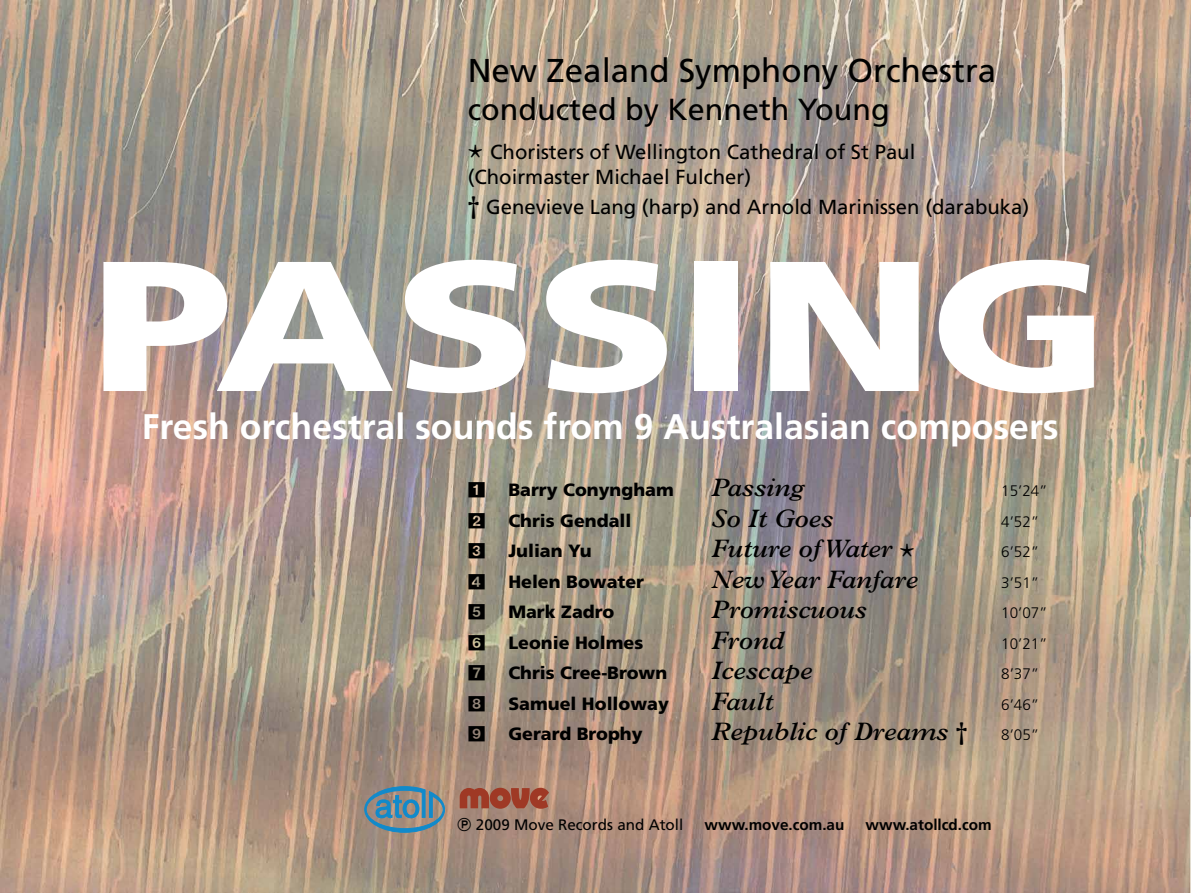
<style>
.page{position:relative;width:1191px;height:893px;background:#fff}
.page>*{position:absolute;margin:0;border:0;box-sizing:border-box;transform-origin:0 0}
.t1{font:900 184.95px "Frutiger";color:#fff;scale:1.25 1}
.t2{font:700 35.55px "Frutiger";color:#fff}
.t3{font:33px "Frutiger";color:#000}
.t4{font:30.45px "Frutiger";color:#000}
.t5{font:italic 600 25.35px "Plantin";color:#000}
.t6{font:20.25px/25.3px "Frutiger";color:#000}
.t7{font:900 17.85px "Frutiger";color:#000}
.t8{font:17.85px "Format Pi One S Si";color:#000}
.t9{font:300 15.3px "Frutiger";color:#000}
.t10{font:700 15.3px "Frutiger";color:#000}
.t11{font:15.3px "Frutiger";color:#000}
.s1{font-family:"Plantin";font-weight:600;font-size:30.45px}
.s2{font-family:"Plantin";font-weight:600;font-size:25.35px}
.s3{font-style:normal;font-size:30.45px}
.s4{font-style:normal}
.s5{font-family:"Format Pi Two S Si"}
</style>
<div class="page">
<img style="left:0;top:0;width:1191px;height:893px">
<svg style="left:364px;top:786px;width:81px;height:46px;background:#708b98"></svg>
<svg style="left:460px;top:788px;width:89px;height:21px;background:#a14f3b"></svg>
<h3 class="t3" style="left:468px;top:51px;width:530px">New Zealand Symphony Orchestra</h3>
<h3 class="t4" style="left:468px;top:92px;width:423px">conducted by Kenneth Young</h3>
<p class="t6" style="left:468px;top:139px;width:449px"><span class="s1">*</span> Choristers of Wellington Cathedral of St Paul (Choirmaster Michael Fulcher)</p>
<p class="t6" style="left:468px;top:195px;width:563px"><span class="s2">†</span> Genevieve Lang (harp) and Arnold Marinissen (darabuka)</p>
<h1 class="t1" style="left:91px;top:215px;width:816px">PASSING</h1>
<h2 class="t2" style="left:142px;top:406px;width:918px">Fresh orchestral sounds from 9 Australasian composers</h2>
<p class="t8" style="left:468px;top:482px;width:19px">1</p>
<p class="t7" style="left:508px;top:479px;width:167px">Barry Conyngham</p>
<p class="t5" style="left:711px;top:473px;width:94px">Passing</p>
<p class="t9" style="left:1001px;top:482px;width:48px">15’24”</p>
<p class="t8" style="left:468px;top:513px;width:19px">2</p>
<p class="t7" style="left:508px;top:510px;width:125px">Chris Gendall</p>
<p class="t5" style="left:711px;top:504px;width:123px">So It Goes</p>
<p class="t9" style="left:1001px;top:513px;width:40px">4’52”</p>
<p class="t8" style="left:468px;top:543px;width:19px">3</p>
<p class="t7" style="left:508px;top:540px;width:85px">Julian Yu</p>
<p class="t5" style="left:711px;top:534px;width:205px">Future of Water <span class="s3">*</span></p>
<p class="t9" style="left:1001px;top:543px;width:40px">6’52”</p>
<p class="t8" style="left:468px;top:573px;width:19px">4</p>
<p class="t7" style="left:508px;top:571px;width:137px">Helen Bowater</p>
<p class="t5" style="left:711px;top:565px;width:208px">New Year Fanfare</p>
<p class="t9" style="left:1001px;top:574px;width:40px">3’51”</p>
<p class="t8" style="left:468px;top:604px;width:19px">5</p>
<p class="t7" style="left:508px;top:601px;width:107px">Mark Zadro</p>
<p class="t5" style="left:711px;top:595px;width:157px">Promiscuous</p>
<p class="t9" style="left:1001px;top:604px;width:48px">10’07”</p>
<p class="t8" style="left:468px;top:634px;width:19px">6</p>
<p class="t7" style="left:508px;top:632px;width:136px">Leonie Holmes</p>
<p class="t5" style="left:711px;top:626px;width:74px">Frond</p>
<p class="t9" style="left:1001px;top:635px;width:48px">10’21”</p>
<p class="t8" style="left:468px;top:665px;width:19px">7</p>
<p class="t7" style="left:508px;top:662px;width:160px">Chris Cree-Brown</p>
<p class="t5" style="left:711px;top:656px;width:102px">Icescape</p>
<p class="t9" style="left:1001px;top:665px;width:40px">8’37”</p>
<p class="t8" style="left:468px;top:695px;width:19px">8</p>
<p class="t7" style="left:508px;top:693px;width:162px">Samuel Holloway</p>
<p class="t5" style="left:711px;top:687px;width:63px">Fault</p>
<p class="t9" style="left:1001px;top:696px;width:40px">6’46”</p>
<p class="t8" style="left:468px;top:726px;width:19px">9</p>
<p class="t7" style="left:508px;top:723px;width:136px">Gerard Brophy</p>
<p class="t5" style="left:711px;top:717px;width:257px">Republic of Dreams <span class="s4">†</span></p>
<p class="t9" style="left:1001px;top:726px;width:40px">8’05”</p>
<p class="t11" style="left:457px;top:816px;width:228px"><span class="s5">P</span> 2009 Move Records and Atoll</p>
<p class="t10" style="left:704px;top:816px;width:141px">www.move.com.au</p>
<p class="t10" style="left:865px;top:816px;width:128px">www.atollcd.com</p>
</div>
